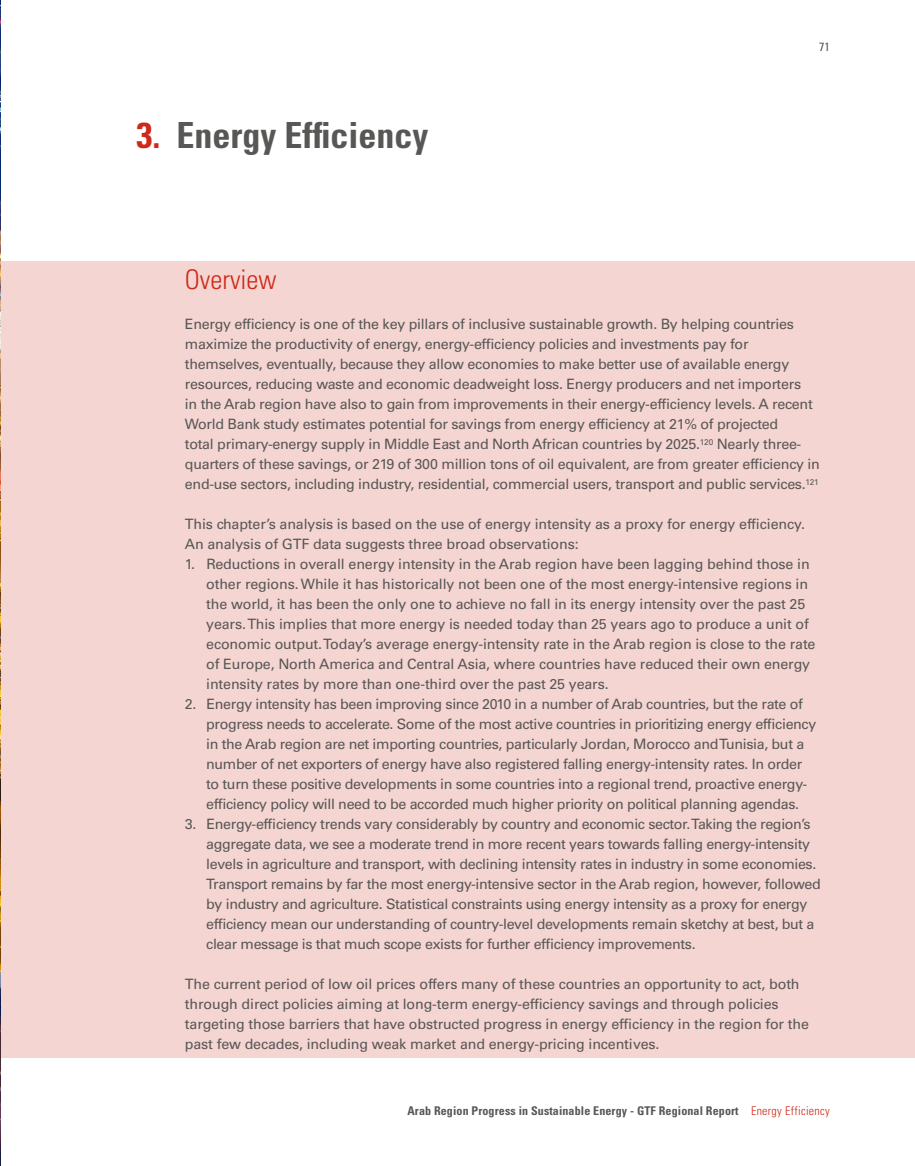
<style>
.page{position:relative;width:915px;height:1166px;background:#fff}
.page>*{position:absolute;margin:0;border:0;box-sizing:border-box;transform-origin:0 0}
.t1{font:700 condensed 36px "Univers LT Std";color:#575756}
.t2{font:300 condensed 27px "Univers LT Std";color:#ce2919}
.t3{font:14.25px/20px "Univers LT Std";letter-spacing:-.02em;color:#575756}
.t4{font:700 condensed 12px "Univers LT Std";letter-spacing:.01em;color:#575756}
.t5{font:condensed 12px "Univers";color:#575756}
.s1{color:#ce2919}
.s2{font-weight:300;color:#ce2919}
</style>
<div class="page">
<div style="left:1px;top:261px;width:913px;height:796px;background:#f5d5d1"></div>
<img style="left:0;top:0;width:1px;height:1165px">
<h1 class="t1" style="left:136px;top:113px;width:293px"><span class="s1">3.</span> Energy Efficiency</h1>
<p class="t5" style="left:818px;top:39px;width:12px">71</p>
<h2 class="t2" style="left:185px;top:263px;width:93px">Overview</h2>
<p class="t3" style="left:185px;top:314px;width:636px">Energy efficiency is one of the key pillars of inclusive sustainable growth. By helping countries maximize the productivity of energy, energy-efficiency policies and investments pay for themselves, eventually, because they allow economies to make better use of available energy resources, reducing waste and economic deadweight loss. Energy producers and net importers<br>in the Arab region have also to gain from improvements in their energy-efficiency levels. A recent World Bank study estimates potential for savings from energy efficiency at 21% of projected<br>total primary-energy supply in Middle East and North African countries by 2025.<sup>120</sup> Nearly three&shy;quarters of these savings, or 219 of 300 million tons of oil equivalent, are from greater efficiency in end-use sectors, including industry, residential, commercial users, transport and public services.<sup>121</sup></p>
<p class="t3" style="left:185px;top:514px;width:621px">This chapter’s analysis is based on the use of energy intensity as a proxy for energy efficiency.<br>An analysis of GTF data suggests three broad observations:</p>
<p class="t3" style="left:206px;top:554px;width:610px;text-indent:-21px">1. Reductions in overall energy intensity in the Arab region have been lagging behind those in other regions. While it has historically not been one of the most energy-intensive regions in the world, it has been the only one to achieve no fall in its energy intensity over the past 25 years. This implies that more energy is needed today than 25 years ago to produce a unit of economic output. Today’s average energy-intensity rate in the Arab region is close to the rate of Europe, North America and Central Asia, where countries have reduced their own energy intensity rates by more than one-third over the past 25 years.</p>
<p class="t3" style="left:206px;top:694px;width:611px;text-indent:-21px">2. Energy intensity has been improving since 2010 in a number of Arab countries, but the rate of progress needs to accelerate. Some of the most active countries in prioritizing energy efficiency in the Arab region are net importing countries, particularly Jordan, Morocco and Tunisia, but a number of net exporters of energy have also registered falling energy-intensity rates. In order to turn these positive developments in some countries into a regional trend, proactive energy&shy;efficiency policy will need to be accorded much higher priority on political planning agendas.</p>
<p class="t3" style="left:206px;top:814px;width:616px;text-indent:-21px">3. Energy-efficiency trends vary considerably by country and economic sector. Taking the region’s aggregate data, we see a moderate trend in more recent years towards falling energy-intensity levels in agriculture and transport, with declining intensity rates in industry in some economies.<br>Transport remains by far the most energy-intensive sector in the Arab region, however, followed by industry and agriculture. Statistical constraints using energy intensity as a proxy for energy efficiency mean our understanding of country-level developments remain sketchy at best, but a clear message is that much scope exists for further efficiency improvements.</p>
<p class="t3" style="left:185px;top:973px;width:625px">The current period of low oil prices offers many of these countries an opportunity to act, both through direct policies aiming at long-term energy-efficiency savings and through policies targeting those barriers that have obstructed progress in energy efficiency in the region for the past few decades, including weak market and energy-pricing incentives.</p>
<p class="t4" style="left:407px;top:1103px;width:424px">Arab Region Progress in Sustainable Energy - GTF Regional Report <span class="s2">Energy Efficiency</span></p>
</div>
